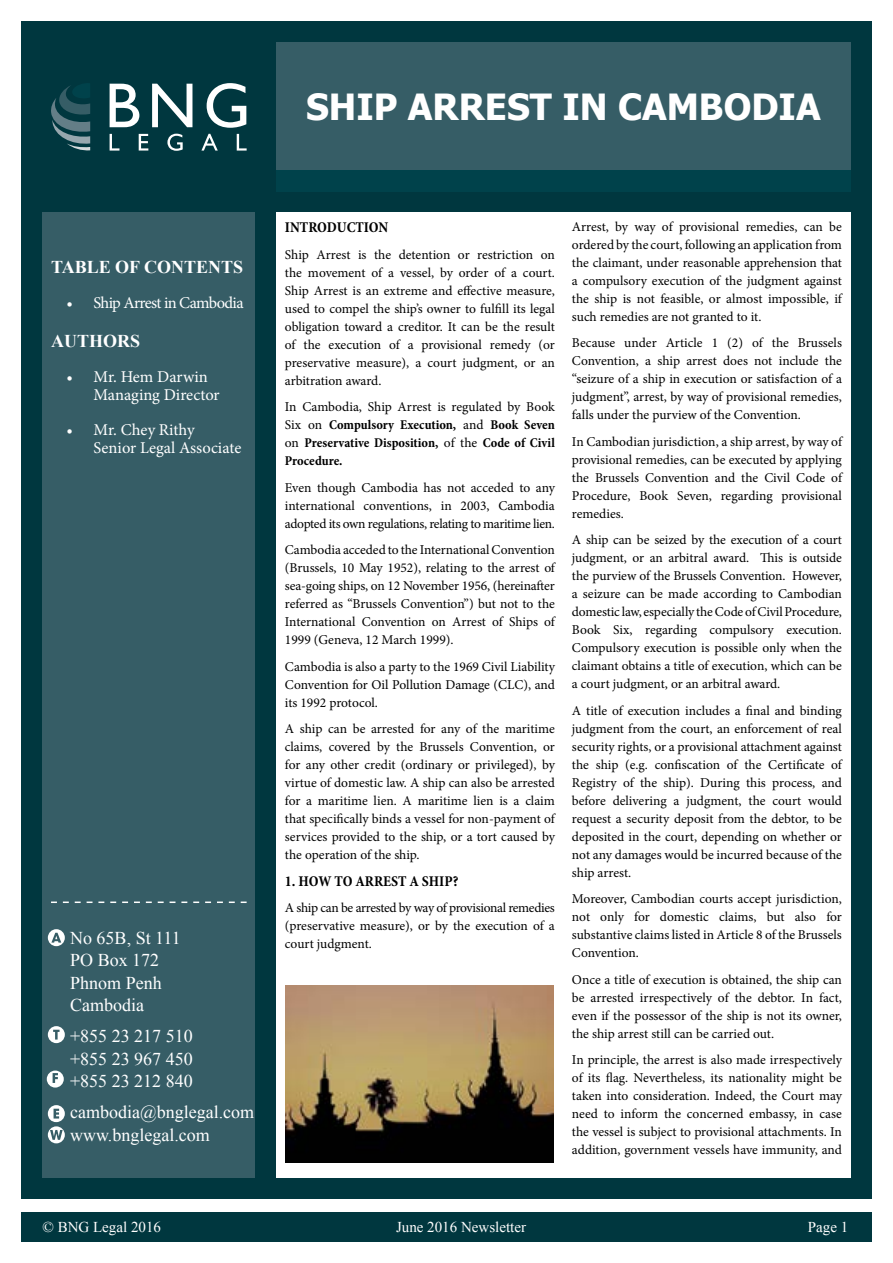
<style>
.page{position:relative;width:893px;height:1263px;background:#fff}
.page>*{position:absolute;margin:0;border:0;box-sizing:border-box;transform-origin:0 0}
.t1{font:700 36px "Tahoma";color:#fff}
.t2{font:18px/22.5px "Times New Roman";color:#fff}
.t3{font:700 18px "Times New Roman";color:#fff}
.t4{font:16.5px/18px "Minion Pro";letter-spacing:-.005em;color:#fff}
.t5{font:16.5px "Minion Pro";letter-spacing:-.04em;color:#fff}
.t6{font:15px "Times New Roman";color:#fff}
.t7{font:700 condensed 15px "Minion Pro";color:#000}
.t8{font:13.5px/18px "Minion Pro";letter-spacing:-.005em;color:#000;text-align:justify}
.t9{font:700 condensed 13.5px/18px "Minion Pro";color:#000;text-align:justify}
.s1{font-weight:400;font-stretch:normal}
</style>
<div class="page">
<div style="left:21px;top:21px;width:851px;height:1178px;background:#00373f"></div>
<div style="left:276px;top:213px;width:574px;height:965px;background:#fff"></div>
<svg style="left:51px;top:83px;width:39px;height:68px"></svg>
<svg style="left:110px;top:84px;width:29px;height:43px"></svg>
<svg style="left:152px;top:84px;width:40px;height:43px"></svg>
<svg style="left:207px;top:83px;width:39px;height:45px"></svg>
<svg style="left:110px;top:134px;width:9px;height:17px"></svg>
<svg style="left:139px;top:134px;width:9px;height:17px"></svg>
<svg style="left:167px;top:134px;width:16px;height:17px"></svg>
<svg style="left:201px;top:134px;width:17px;height:17px"></svg>
<svg style="left:237px;top:134px;width:10px;height:17px"></svg>
<div style="left:43px;top:213px;width:212px;height:965px;background:#365d66"></div>
<div style="left:276px;top:43px;width:574px;height:127px;background:#365d66"></div>
<div style="left:276px;top:170px;width:574px;height:21px;background:#00424b"></div>
<svg style="left:48px;top:929px;width:17px;height:17px"></svg>
<svg style="left:51px;top:933px;width:10px;height:9px"></svg>
<svg style="left:48px;top:1126px;width:17px;height:17px"></svg>
<svg style="left:50px;top:1130px;width:13px;height:10px"></svg>
<svg style="left:48px;top:1105px;width:17px;height:17px"></svg>
<svg style="left:54px;top:1109px;width:5px;height:9px"></svg>
<div style="left:48px;top:1026px;width:17px;height:17px;background:#fff;border-radius:50%"></div>
<svg style="left:53px;top:1030px;width:7px;height:9px"></svg>
<svg style="left:47px;top:1070px;width:17px;height:17px"></svg>
<svg style="left:53px;top:1073px;width:5px;height:10px"></svg>
<svg style="left:51px;top:901px;width:196px;height:2px"></svg>
<div style="left:21px;top:1212px;width:851px;height:30px;background:#00373f"></div>
<img style="left:286px;top:985px;width:268px;height:177px">
<h1 class="t1" style="left:306px;top:82px;width:516px">SHIP ARREST IN CAMBODIA</h1>
<h2 class="t3" style="left:51px;top:255px;width:194px">TABLE OF CONTENTS</h2>
<p class="t5" style="left:67px;top:292px;width:179px">• Ship Arrest in Cambodia</p>
<h2 class="t3" style="left:51px;top:328px;width:91px">AUTHORS</h2>
<p class="t4" style="left:94px;top:367px;width:128px;text-indent:-27px">• Mr. Hem Darwin<br>Managing Director</p>
<p class="t4" style="left:94px;top:420px;width:149px;text-indent:-27px">• Mr. Chey Rithy<br>Senior Legal Associate</p>
<h2 class="t2" style="left:70px;top:926px;width:112px">No 65B, St 111<br>PO Box 172<br>Phnom Penh<br>Cambodia</h2>
<h2 class="t2" style="left:70px;top:1025px;width:124px;text-align:justify">+855 23 217 510 +855 23 967 450 +855 23 212 840</h2>
<h2 class="t2" style="left:70px;top:1101px;width:186px">cambodia@bnglegal.com www.bnglegal.com</h2>
<p class="t7" style="left:285px;top:217px;width:105px">INTRODUCTION</p>
<p class="t8" style="left:285px;top:245px;width:272px">Ship Arrest is the detention or restriction on the movement of a vessel, by order of a court.<br>Ship Arrest is an extreme and effective measure, used to compel the ship’s owner to fulfill its legal obligation toward a creditor. It can be the result of the execution of a provisional remedy (or preservative measure), a court judgment, or an arbitration award.</p>
<p class="t9" style="left:285px;top:398px;width:272px"><span class="s1">In Cambodia, Ship Arrest is regulated by Book Six on</span> Compulsory Execution, <span class="s1">and</span> Book Seven <span class="s1">on</span> Preservative Disposition, <span class="s1">of the</span> Code of Civil Procedure.</p>
<p class="t8" style="left:285px;top:478px;width:272px">Even though Cambodia has not acceded to any international conventions, in 2003, Cambodia adopted its own regulations, relating to maritime lien.</p>
<p class="t8" style="left:285px;top:541px;width:272px">Cambodia acceded to the International Convention (Brussels, 10 May 1952), relating to the arrest of sea-going ships, on 12 November 1956, (hereinafter referred as “Brussels Convention”) but not to the International Convention on Arrest of Ships of 1999 (Geneva, 12 March 1999).</p>
<p class="t8" style="left:285px;top:657px;width:272px">Cambodia is also a party to the 1969 Civil Liability Convention for Oil Pollution Damage (CLC), and its 1992 protocol.</p>
<p class="t8" style="left:285px;top:720px;width:272px">A ship can be arrested for any of the maritime claims, covered by the Brussels Convention, or for any other credit (ordinary or privileged), by virtue of domestic law. A ship can also be arrested for a maritime lien. A maritime lien is a claim that specifically binds a vessel for non-payment of services provided to the ship, or a tort caused by the operation of the ship.</p>
<p class="t7" style="left:285px;top:870px;width:175px">1. HOW TO ARREST A SHIP?</p>
<p class="t8" style="left:285px;top:899px;width:271px">A ship can be arrested by way of provisional remedies (preservative measure), or by the execution of a court judgment.</p>
<p class="t8" style="left:572px;top:218px;width:272px">Arrest, by way of provisional remedies, can be ordered by the court, following an application from the claimant, under reasonable apprehension that a compulsory execution of the judgment against the ship is not feasible, or almost impossible, if such remedies are not granted to it.</p>
<p class="t8" style="left:572px;top:334px;width:272px">Because under Article 1 (2) of the Brussels Convention, a ship arrest does not include the “seizure of a ship in execution or satisfaction of a judgment”, arrest, by way of provisional remedies, falls under the purview of the Convention.</p>
<p class="t8" style="left:572px;top:433px;width:272px">In Cambodian jurisdiction, a ship arrest, by way of provisional remedies, can be executed by applying the Brussels Convention and the Civil Code of Procedure, Book Seven, regarding provisional remedies.</p>
<p class="t8" style="left:572px;top:531px;width:272px">A ship can be seized by the execution of a court judgment, or an arbitral award. This is outside the purview of the Brussels Convention. However, a seizure can be made according to Cambodian domestic law, especially the Code of Civil Procedure, Book Six, regarding compulsory execution.<br>Compulsory execution is possible only when the claimant obtains a title of execution, which can be a court judgment, or an arbitral award.</p>
<p class="t8" style="left:572px;top:702px;width:272px">A title of execution includes a final and binding judgment from the court, an enforcement of real security rights, or a provisional attachment against the ship (e.g. confiscation of the Certificate of Registry of the ship). During this process, and before delivering a judgment, the court would request a security deposit from the debtor, to be deposited in the court, depending on whether or not any damages would be incurred because of the ship arrest.</p>
<p class="t8" style="left:572px;top:890px;width:271px">Moreover, Cambodian courts accept jurisdiction, not only for domestic claims, but also for substantive claims listed in Article 8 of the Brussels Convention.</p>
<p class="t8" style="left:572px;top:971px;width:272px">Once a title of execution is obtained, the ship can be arrested irrespectively of the debtor. In fact, even if the possessor of the ship is not its owner, the ship arrest still can be carried out.</p>
<p class="t8" style="left:572px;top:1051px;width:272px">In principle, the arrest is also made irrespectively of its flag. Nevertheless, its nationality might be taken into consideration. Indeed, the Court may need to inform the concerned embassy, in case the vessel is subject to provisional attachments. In addition, government vessels have immunity, and</p>
<p class="t6" style="left:43px;top:1217px;width:120px">© BNG Legal 2016</p>
<p class="t6" style="left:396px;top:1217px;width:131px">June 2016 Newsletter</p>
<p class="t6" style="left:808px;top:1217px;width:42px">Page 1</p>
</div>
